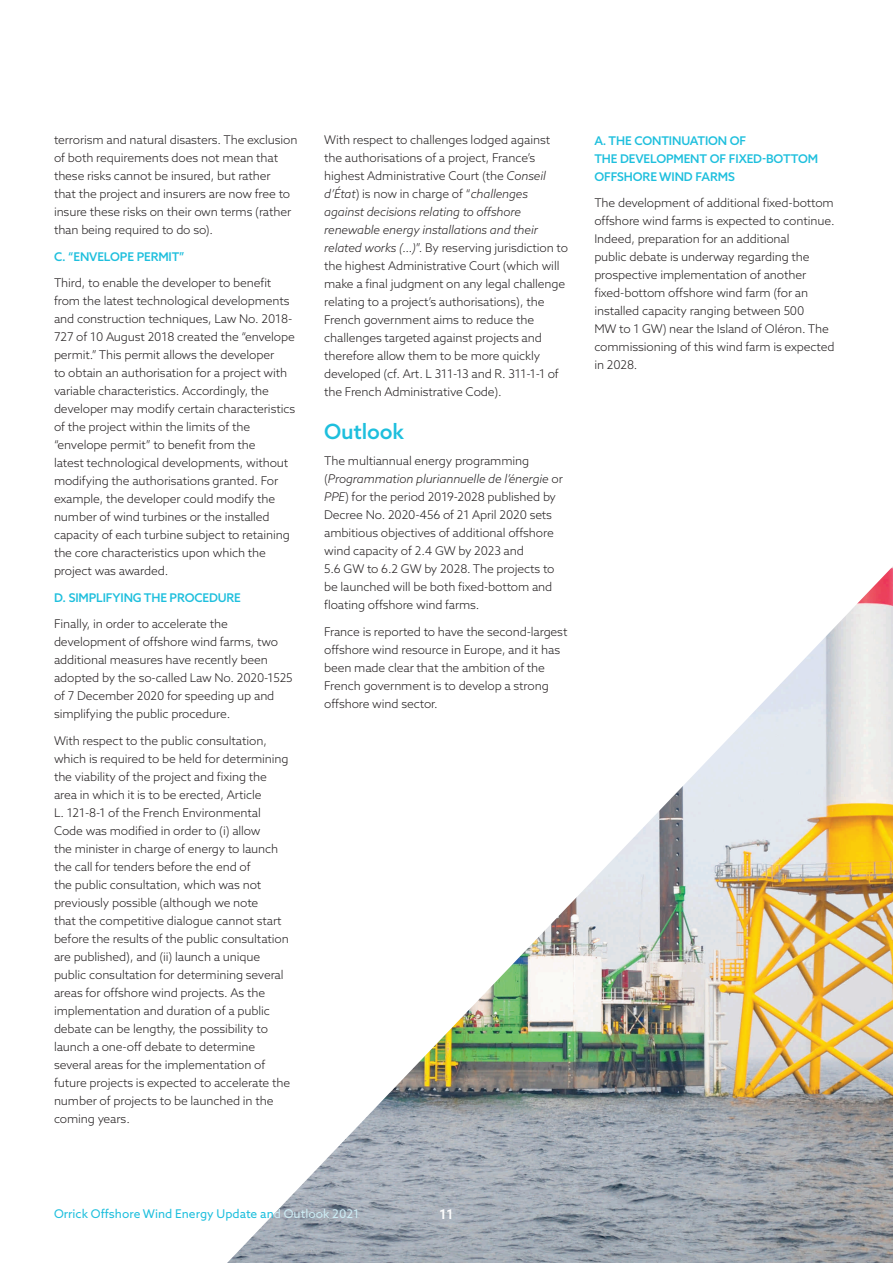
<style>
.page{position:relative;width:893px;height:1263px;background:#fff}
.page>*{position:absolute;margin:0;border:0;box-sizing:border-box;transform-origin:0 0}
.t1{font:500 21px "Azo Sans";letter-spacing:-.01em;color:#1ebfdd}
.t2{font:500 13.5px "Azo Sans";color:#fff}
.t3{font:300 12px/18px "Azo Sans";letter-spacing:-.01em;color:#231f20}
.t4{font:500 12px/18px "Azo Sans";letter-spacing:-.01em;color:#1ebfdd}
.t5{font:12px "Azo Sans";color:#1ebfdd}
.s1{font-style:italic}
.s2{color:#cdecf5}
</style>
<div class="page">
<img style="left:227px;top:566px;width:666px;height:697px">
<p class="t3" style="left:54px;top:131px;width:245px">terrorism and natural disasters. The exclusion of both requirements does not mean that these risks cannot be insured, but rather<br>that the project and insurers are now free to insure these risks on their own terms (rather than being required to do so).</p>
<p class="t4" style="left:54px;top:247px;width:132px">C. “ENVELOPE PERMIT”</p>
<p class="t3" style="left:54px;top:274px;width:243px">Third, to enable the developer to benefit from the latest technological developments and construction techniques, Law No. 2018- 727 of 10 August 2018 created the “envelope permit.” This permit allows the developer<br>to obtain an authorisation for a project with variable characteristics. Accordingly, the developer may modify certain characteristics of the project within the limits of the “envelope permit” to benefit from the<br>latest technological developments, without modifying the authorisations granted. For example, the developer could modify the number of wind turbines or the installed capacity of each turbine subject to retaining the core characteristics upon which the project was awarded.</p>
<p class="t4" style="left:54px;top:588px;width:188px">D. SIMPLIFYING THE PROCEDURE</p>
<p class="t3" style="left:54px;top:615px;width:240px">Finally, in order to accelerate the development of offshore wind farms, two additional measures have recently been adopted by the so-called Law No. 2020-1525 of 7 December 2020 for speeding up and simplifying the public procedure.</p>
<p class="t3" style="left:54px;top:731px;width:238px">With respect to the public consultation, which is required to be held for determining the viability of the project and fixing the area in which it is to be erected, Article<br>L. 121-8-1 of the French Environmental Code was modified in order to (i) allow<br>the minister in charge of energy to launch the call for tenders before the end of<br>the public consultation, which was not previously possible (although we note<br>that the competitive dialogue cannot start before the results of the public consultation are published), and (ii) launch a unique public consultation for determining several areas for offshore wind projects. As the implementation and duration of a public debate can be lengthy, the possibility to launch a one-off debate to determine several areas for the implementation of future projects is expected to accelerate the number of projects to be launched in the coming years.</p>
<p class="t3" style="left:324px;top:131px;width:245px">With respect to challenges lodged against the authorisations of a project, France’s highest Administrative Court (the <span class="s1">Conseil d’État</span>) is now in charge of “<span class="s1">challenges against decisions relating to offshore renewable energy installations and their related works (…)</span>”. By reserving jurisdiction to the highest Administrative Court (which will make a final judgment on any legal challenge relating to a project’s authorisations), the French government aims to reduce the challenges targeted against projects and therefore allow them to be more quickly developed (cf. Art. L 311-13 and R. 311-1-1 of the French Administrative Code).</p>
<p class="t1" style="left:324px;top:417px;width:81px">Outlook</p>
<p class="t3" style="left:324px;top:452px;width:240px">The multiannual energy programming (<span class="s1">Programmation pluriannuelle de l’énergie</span> or <span class="s1">PPE</span>) for the period 2019-2028 published by Decree No. 2020-456 of 21 April 2020 sets ambitious objectives of additional offshore wind capacity of 2.4 GW by 2023 and<br>5.6 GW to 6.2 GW by 2028. The projects to be launched will be both fixed-bottom and floating offshore wind farms.</p>
<p class="t3" style="left:324px;top:622px;width:245px">France is reported to have the second-largest offshore wind resource in Europe, and it has been made clear that the ambition of the French government is to develop a strong offshore wind sector.</p>
<p class="t4" style="left:594px;top:131px;width:225px">A. THE CONTINUATION OF<br>THE DEVELOPMENT OF FIXED-BOTTOM<br>OFFSHORE WIND FARMS</p>
<p class="t3" style="left:594px;top:194px;width:242px">The development of additional fixed-bottom offshore wind farms is expected to continue.<br>Indeed, preparation for an additional<br>public debate is underway regarding the prospective implementation of another fixed-bottom offshore wind farm (for an installed capacity ranging between 500<br>MW to 1 GW) near the Island of Oléron. The commissioning of this wind farm is expected in 2028.</p>
<p class="t5" style="left:54px;top:1206px;width:307px">Orrick Offshore Wind Energy Update an<span class="s2">d Outlook 2021</span></p>
<p class="t2" style="left:440px;top:1206px;width:15px">11</p>
</div>
